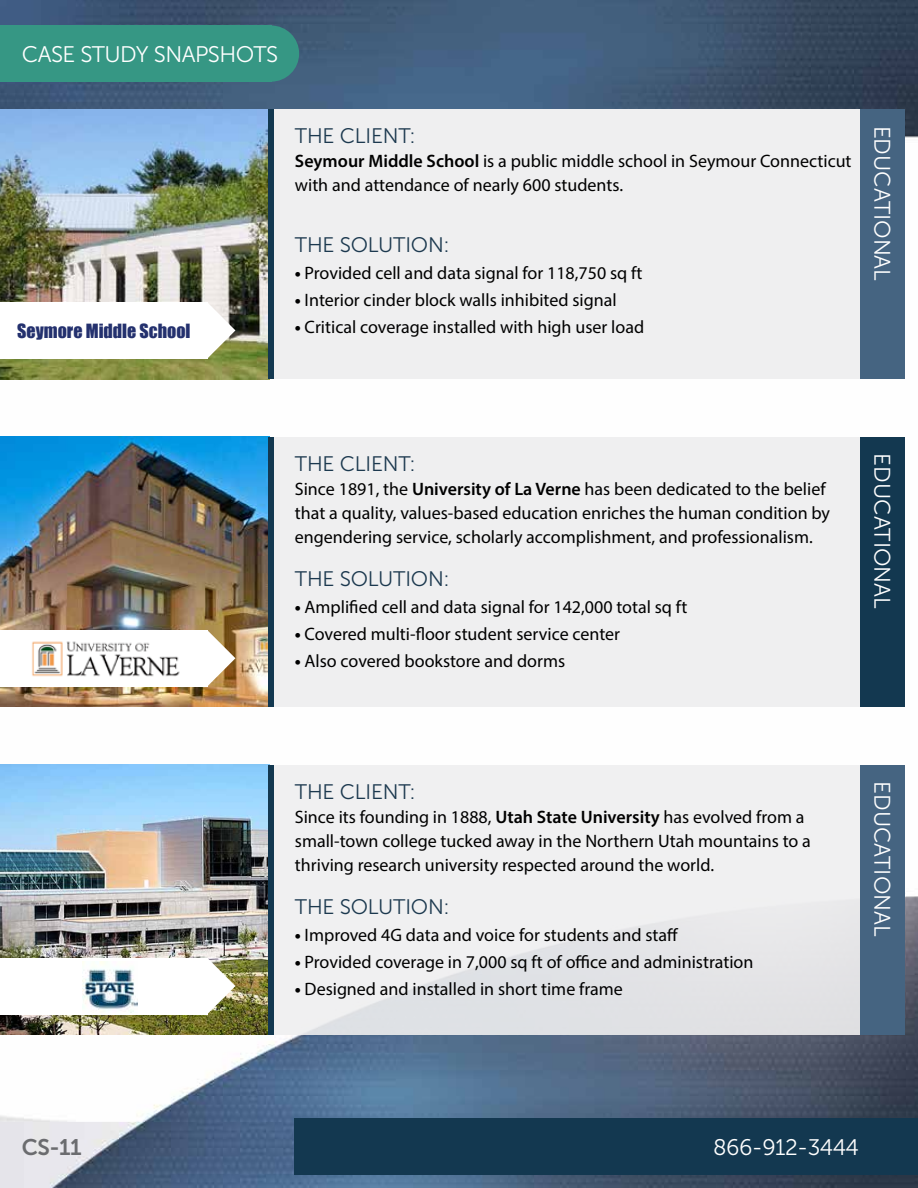
<style>
.page{position:relative;width:918px;height:1188px;background:#fff}
.page>*{position:absolute;margin:0;border:0;box-sizing:border-box;transform-origin:0 0}
.t1{font:22.5px "Museo Sans 300";color:#fff}
.t2{font:22.5px "Museo Sans 300";letter-spacing:-.025em;color:#fff}
.t3{font:22.5px "Museo Sans 700";color:#6b6c6f}
.t4{font:21px "Museo Sans 300";letter-spacing:-.01em;color:#1c394f}
.t5{font:18px/24px "Myriad Pro";color:#000}
.t6{font:18px "Impact";color:#24316e}
.s1{font-weight:600}
.s2{font-weight:700}
</style>
<div class="page">
<img style="left:0;top:0;width:918px;height:1188px">
<div style="left:270px;top:109px;width:590px;height:270px;background:#efeff0"></div>
<div style="left:270px;top:437px;width:590px;height:270px;background:#efeff0"></div>
<div style="left:270px;top:765px;width:590px;height:270px;background:linear-gradient(to bottom,#f4f4f4,#e3e4e7)"></div>
<div style="left:243px;top:25px;width:56px;height:57px;background:#369784;border-radius:50%"></div>
<div style="left:0;top:26px;width:271px;height:56px;background:#369784"></div>
<div style="left:295px;top:1118px;width:623px;height:56px;background:#133850"></div>
<img style="left:0;top:109px;width:268px;height:270px">
<svg style="left:207px;top:302px;width:28px;height:57px"></svg>
<img style="left:0;top:437px;width:268px;height:270px">
<svg style="left:207px;top:630px;width:28px;height:56px"></svg>
<img style="left:0;top:765px;width:268px;height:270px">
<svg style="left:207px;top:958px;width:28px;height:56px"></svg>
<div style="left:0;top:302px;width:207px;height:57px;background:#fff"></div>
<div style="left:0;top:630px;width:207px;height:56px;background:#fff"></div>
<img style="left:32px;top:641px;width:148px;height:36px">
<div style="left:0;top:958px;width:207px;height:56px;background:#fff"></div>
<img style="left:82px;top:962px;width:56px;height:51px">
<div style="left:860px;top:109px;width:44px;height:270px;background:#456481"></div>
<div style="left:860px;top:437px;width:44px;height:270px;background:#133850"></div>
<div style="left:860px;top:765px;width:44px;height:270px;background:#456481"></div>
<div style="left:268px;top:109px;width:6px;height:270px;background:#133850"></div>
<div style="left:268px;top:437px;width:6px;height:270px;background:#133850"></div>
<div style="left:268px;top:765px;width:6px;height:270px;background:#133850"></div>
<p class="t2" style="left:22px;top:42px;width:258px">CASE STUDY SNAPSHOTS</p>
<p class="t6" style="left:17px;top:317px;width:175px">Seymore Middle School</p>
<p class="t4" style="left:295px;top:125px;width:122px">THE CLIENT:</p>
<p class="t5" style="left:295px;top:149px;width:558px"><span class="s1">Seymour Middle School</span> is a public middle school in Seymour Connecticut with and attendance of nearly 600 students.</p>
<p class="t4" style="left:295px;top:234px;width:156px">THE SOLUTION:</p>
<p class="t5" style="left:295px;top:261px;width:349px"><span class="s2">•</span> Provided cell and data signal for 118,750 sq ft</p>
<p class="t5" style="left:295px;top:288px;width:323px"><span class="s2">•</span> Interior cinder block walls inhibited signal</p>
<p class="t5" style="left:295px;top:315px;width:351px"><span class="s2">•</span> Critical coverage installed with high user load</p>
<p class="t1" style="left:894px;top:126px;width:157px;rotate:90deg">EDUCATIONAL</p>
<p class="t4" style="left:295px;top:452px;width:122px">THE CLIENT:</p>
<p class="t5" style="left:295px;top:477px;width:537px">Since 1891, the <span class="s1">University of La Verne</span> has been dedicated to the belief that a quality, values-based education enriches the human condition by engendering service, scholarly accomplishment, and professionalism.</p>
<p class="t4" style="left:295px;top:568px;width:156px">THE SOLUTION:</p>
<p class="t5" style="left:295px;top:595px;width:394px"><span class="s2">•</span> Amplified cell and data signal for 142,000 total sq ft</p>
<p class="t5" style="left:295px;top:622px;width:327px"><span class="s2">•</span> Covered multi-floor student service center</p>
<p class="t5" style="left:295px;top:649px;width:272px"><span class="s2">•</span> Also covered bookstore and dorms</p>
<p class="t1" style="left:894px;top:453px;width:157px;rotate:90deg">EDUCATIONAL</p>
<p class="t4" style="left:295px;top:780px;width:122px">THE CLIENT:</p>
<p class="t5" style="left:295px;top:804px;width:518px">Since its founding in 1888, <span class="s1">Utah State University</span> has evolved from a small-town college tucked away in the Northern Utah mountains to a thriving research university respected around the world.</p>
<p class="t4" style="left:295px;top:895px;width:156px">THE SOLUTION:</p>
<p class="t5" style="left:295px;top:923px;width:385px"><span class="s2">•</span> Improved 4G data and voice for students and staff</p>
<p class="t5" style="left:295px;top:950px;width:460px"><span class="s2">•</span> Provided coverage in 7,000 sq ft of office and administration</p>
<p class="t5" style="left:295px;top:977px;width:330px"><span class="s2">•</span> Designed and installed in short time frame</p>
<p class="t1" style="left:894px;top:781px;width:157px;rotate:90deg">EDUCATIONAL</p>
<p class="t3" style="left:22px;top:1134px;width:61px">CS-11</p>
<p class="t2" style="left:713px;top:1135px;width:147px">866-912-3444</p>
</div>
